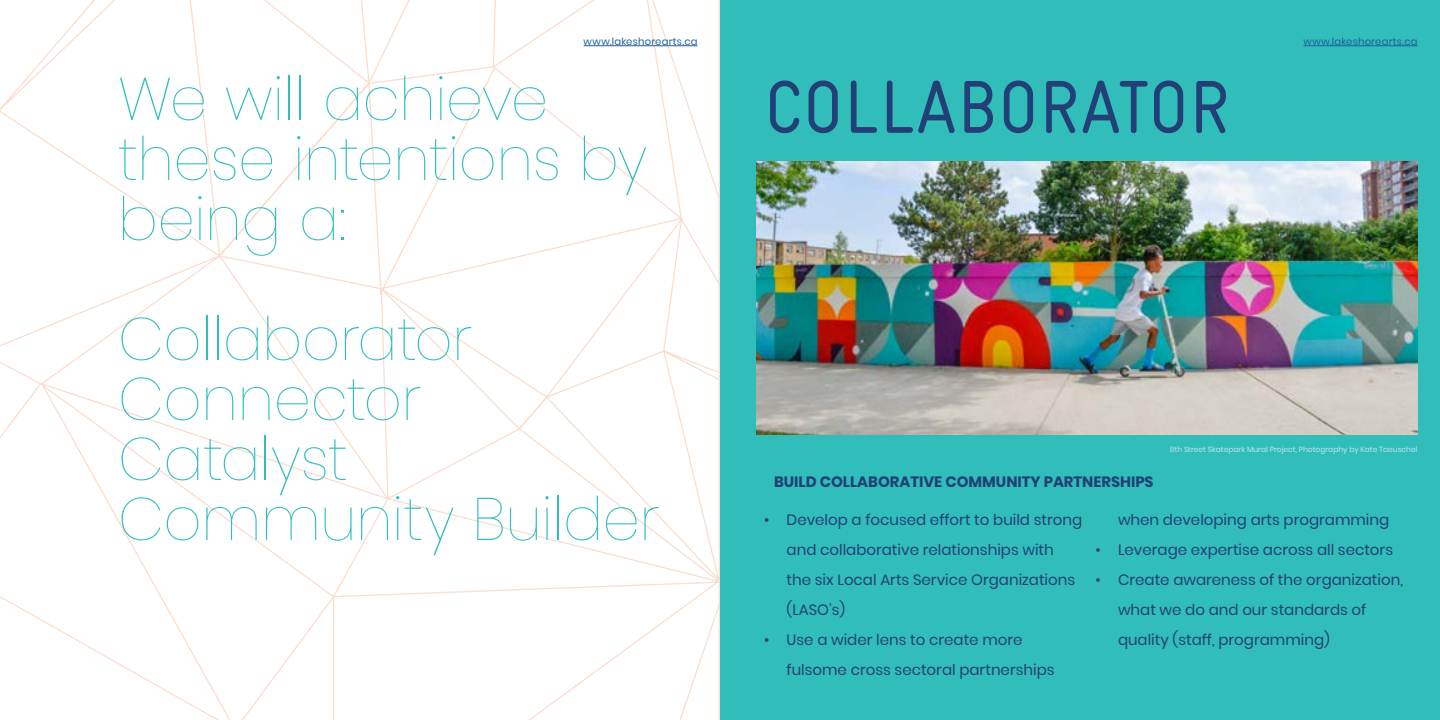
<style>
.page{position:relative;width:1440px;height:720px;background:#fff}
.page>*{position:absolute;margin:0;border:0;box-sizing:border-box;transform-origin:0 0}
.t1{font:75px "Gravur Condensed";letter-spacing:.01em;color:#223f76}
.t2{font:100 60px/60px "Poppins";letter-spacing:-.01em;color:#31beba}
.t3{font:15px/30px "Poppins";color:#223f76}
.t4{font:700 15px "Poppins";color:#223f76}
.t5{font:10px "Poppins";letter-spacing:.02em;color:#215e9e}
.t6{font:7.5px "Poppins";color:#bae5f0}
</style>
<div class="page">
<div style="left:720px;top:0;width:720px;height:720px;background:#31beba"></div>
<img style="left:757px;top:161px;width:661px;height:274px">
<svg style="left:0;top:0;width:720px;height:720px"></svg>
<hr style="left:584px;top:45px;width:113px;height:1px;background:#215e9e">
<hr style="left:1304px;top:45px;width:113px;height:1px;background:#215e9e">
<p class="t5" style="left:584px;top:36px;width:115px">www.lakeshorearts.ca</p>
<h2 class="t2" style="left:118px;top:69px;width:531px">We will achieve these intentions by being a:</h2>
<h2 class="t2" style="left:118px;top:309px;width:543px">Collaborator<br>Connector<br>Catalyst<br>Community Builder</h2>
<h1 class="t1" style="left:764px;top:66px;width:467px">COLLABORATOR</h1>
<p class="t5" style="left:1304px;top:36px;width:115px">www.lakeshorearts.ca</p>
<p class="t6" style="left:1170px;top:445px;width:249px">8th Street Skatepark Mural Project, Photography by Kate Taeuschel</p>
<p class="t4" style="left:774px;top:473px;width:381px">BUILD COLLABORATIVE COMMUNITY PARTNERSHIPS</p>
<p class="t3" style="left:787px;top:505px;width:297px;text-indent:-22px">• Develop a focused effort to build strong and collaborative relationships with<br>the six Local Arts Service Organizations (LASO’s)</p>
<p class="t3" style="left:787px;top:625px;width:269px;text-indent:-22px">• Use a wider lens to create more fulsome cross sectoral partnerships</p>
<p class="t3" style="left:1118px;top:505px;width:273px">when developing arts programming</p>
<p class="t3" style="left:1096px;top:535px;width:299px">• Leverage expertise across all sectors</p>
<p class="t3" style="left:1118px;top:565px;width:286px;text-indent:-22px">• Create awareness of the organization, what we do and our standards of quality (staff, programming)</p>
</div>
